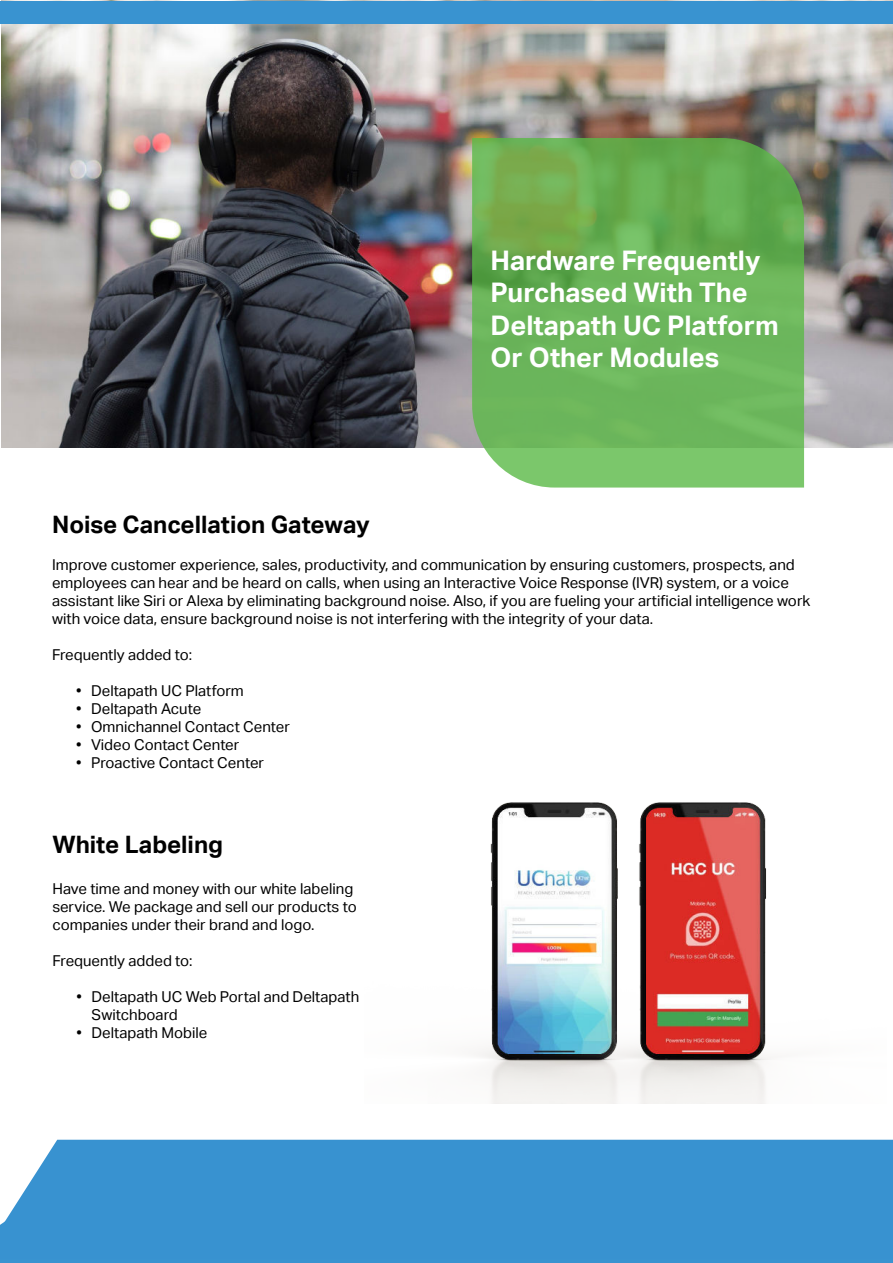
<style>
.page{position:relative;width:893px;height:1263px;background:#fff}
.page>*{position:absolute;margin:0;border:0;box-sizing:border-box;transform-origin:0 0}
.t1{font:700 27px/32.4px "Aktiv Grotesk";color:#fff}
.t2{font:700 24px "Aktiv Grotesk";color:#000}
.t3{font:15px/18px "Aktiv Grotesk";color:#000}
</style>
<div class="page">
<img style="left:2px;top:0;width:891px;height:447px">
<div style="left:0;top:1px;width:893px;height:23px;background:#3993d0"></div>
<div style="left:0;top:1240px;width:893px;height:23px;background:#3993d0"></div>
<svg style="left:472px;top:138px;width:332px;height:350px;background:#6eb45b"></svg>
<img style="left:473px;top:802px;width:298px;height:301px">
<div style="left:16px;top:1140px;width:877px;height:64px;background:#3892d0"></div>
<div style="left:0;top:1204px;width:893px;height:36px;background:#3892d0"></div>
<h1 class="t1" style="left:490px;top:246px;width:290px">Hardware Frequently<br>Purchased With The<br>Deltapath UC Platform<br>Or Other Modules</h1>
<h2 class="t2" style="left:52px;top:515px;width:319px">Noise Cancellation Gateway</h2>
<p class="t3" style="left:52px;top:556px;width:760px">Improve customer experience, sales, productivity, and communication by ensuring customers, prospects, and employees can hear and be heard on calls, when using an Interactive Voice Response (IVR) system, or a voice assistant like Siri or Alexa by eliminating background noise. Also, if you are fueling your artificial intelligence work with voice data, ensure background noise is not interfering with the integrity of your data.</p>
<p class="t3" style="left:52px;top:646px;width:142px">Frequently added to:</p>
<p class="t3" style="left:76px;top:683px;width:169px">• Deltapath UC Platform</p>
<p class="t3" style="left:76px;top:701px;width:127px">• Deltapath Acute</p>
<p class="t3" style="left:76px;top:719px;width:215px">• Omnichannel Contact Center</p>
<p class="t3" style="left:76px;top:737px;width:165px">• Video Contact Center</p>
<p class="t3" style="left:76px;top:755px;width:189px">• Proactive Contact Center</p>
<h2 class="t2" style="left:52px;top:835px;width:172px">White Labeling</h2>
<p class="t3" style="left:52px;top:880px;width:306px">Have time and money with our white labeling service. We package and sell our products to companies under their brand and logo.</p>
<p class="t3" style="left:52px;top:952px;width:142px">Frequently added to:</p>
<p class="t3" style="left:92px;top:989px;width:269px;text-indent:-15px">• Deltapath UC Web Portal and Deltapath<br>Switchboard</p>
<p class="t3" style="left:76px;top:1025px;width:132px">• Deltapath Mobile</p>
</div>
